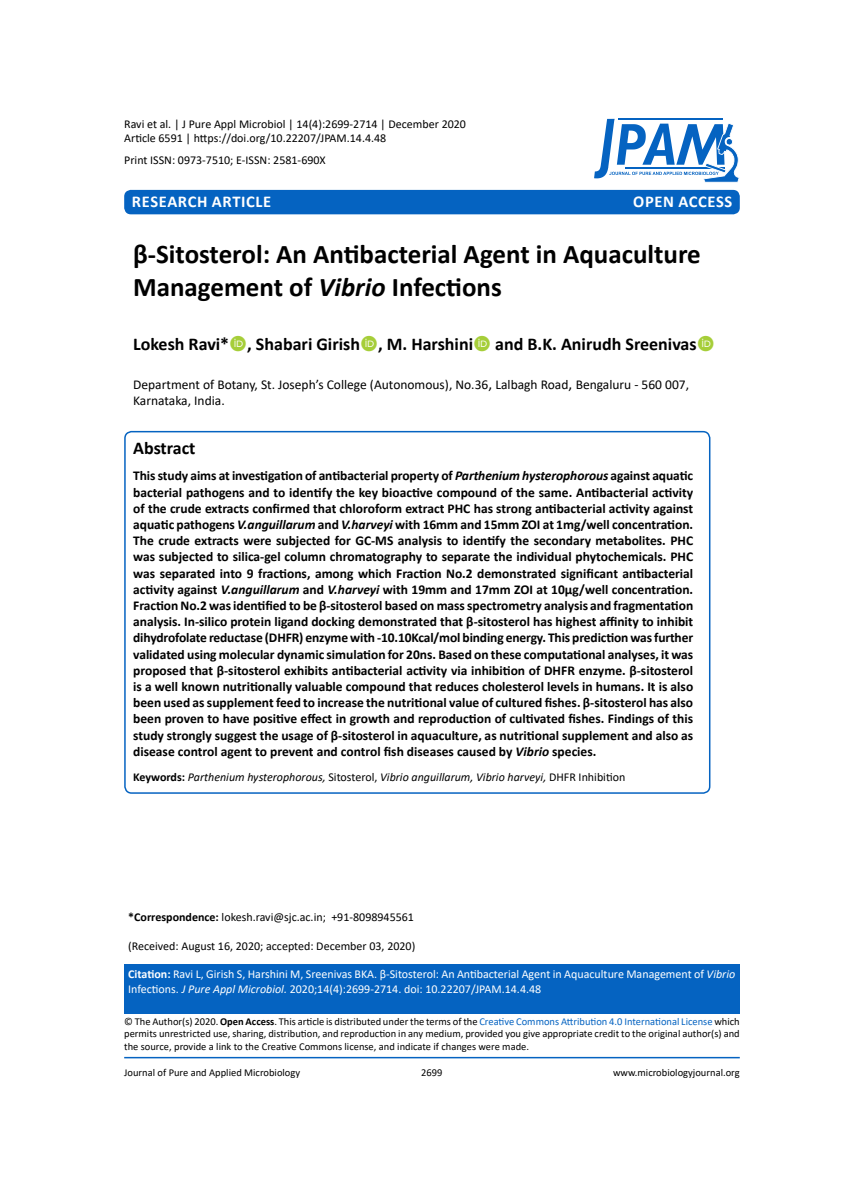
<style>
.page{position:relative;width:864px;height:1188px;background:#fff}
.page>*{position:absolute;margin:0;border:0;box-sizing:border-box;transform-origin:0 0}
.t1{font:700 27px/32.4px "Calibri";color:#000}
.t2{font:700 18px "Calibri";color:#000}
.t3{font:700 16.5px "Calibri";letter-spacing:.04em;color:#fff}
.t4{font:700 13.5px/16.2px "Calibri";color:#000;text-align:justify}
.t5{font:13.5px/16.2px "Calibri";color:#000}
.t6{font:12px/14.4px "Calibri";color:#000}
.t7{font:12px/14.4px "Calibri";color:#fff}
.t8{font:italic 12px "Calibri";color:#000}
.t9{font:10.5px/12.6px "Calibri";color:#000;text-align:justify}
.s1{font-style:italic}
.s2{font-size:15px}
.s3{font-weight:700;font-style:normal}
.s4{font-style:normal}
.s5{font-weight:700}
.s6{color:#0563c1}
</style>
<div class="page">
<div style="left:124px;top:964px;width:616px;height:50px;background:#0563c1"></div>
<hr style="left:124px;top:1057px;width:616px;height:1px;background:#0563c1">
<div style="left:124px;top:190px;width:616px;height:24px;background:#0563c1;border-radius:7px"></div>
<svg style="left:594px;top:119px;width:145px;height:64px"></svg>
<div style="left:124px;top:431px;width:586px;height:363px;border:2px solid #0563c1;border-radius:7px"></div>
<p class="t6" style="left:124px;top:116px;width:343px">Ravi et al. | J Pure Appl Microbiol | 14(4):2699-2714 | December 2020<br>Article 6591 | https://doi.org/10.22207/JPAM.14.4.48</p>
<p class="t6" style="left:124px;top:152px;width:203px">Print ISSN: 0973-7510; E-ISSN: 2581-690X</p>
<p class="t3" style="left:132px;top:189px;width:141px">Research Article</p>
<p class="t3" style="left:633px;top:189px;width:84px">OPEN ACCESS</p>
<h1 class="t1" style="left:133px;top:238px;width:569px">β-Sitosterol: An Antibacterial Agent in Aquaculture<br>Management of <span class="s1">Vibrio</span> Infections</h1>
<h2 class="t2" style="left:133px;top:331px;width:565px">Lokesh Ravi* , Shabari Girish , M. Harshini and B.K. Anirudh Sreenivas</h2>
<p class="t5" style="left:133px;top:376px;width:557px">Department of Botany, St. Joseph’s College (Autonomous), No.36<span class="s2">,</span> Lalbagh Road<span class="s2">,</span> Bengaluru - 560 007,<br>Karnataka, India.</p>
<h2 class="t2" style="left:133px;top:435px;width:64px">Abstract</h2>
<p class="t4" style="left:133px;top:468px;width:562px">This study aims at investigation of antibacterial property of <span class="s1">Parthenium hysterophorous</span> against aquatic bacterial pathogens and to identify the key bioactive compound of the same. Antibacterial activity of the crude extracts confirmed that chloroform extract PHC has strong antibacterial activity against aquatic pathogens <span class="s1">V.anguillarum</span> and <span class="s1">V.harveyi</span> with 16mm and 15mm ZOI at 1mg/well concentration.<br>The crude extracts were subjected for GC-MS analysis to identify the secondary metabolites. PHC was subjected to silica-gel column chromatography to separate the individual phytochemicals. PHC was separated into 9 fractions, among which Fraction No.2 demonstrated significant antibacterial activity against <span class="s1">V.anguillarum</span> and <span class="s1">V.harveyi</span> with 19mm and 17mm ZOI at 10µg/well concentration.<br>Fraction No.2 was identified to be β-sitosterol based on mass spectrometry analysis and fragmentation analysis. In-silico protein ligand docking demonstrated that β-sitosterol has highest affinity to inhibit dihydrofolate reductase (DHFR) enzyme with -10.10Kcal/mol binding energy. This prediction was further validated using molecular dynamic simulation for 20ns. Based on these computational analyses, it was proposed that β-sitosterol exhibits antibacterial activity via inhibition of DHFR enzyme. β-sitosterol is a well known nutritionally valuable compound that reduces cholesterol levels in humans. It is also been used as supplement feed to increase the nutritional value of cultured fishes. β-sitosterol has also been proven to have positive effect in growth and reproduction of cultivated fishes. Findings of this study strongly suggest the usage of β-sitosterol in aquaculture, as nutritional supplement and also as disease control agent to prevent and control fish diseases caused by <span class="s1">Vibrio</span> species.</p>
<p class="t8" style="left:133px;top:768px;width:494px"><span class="s3">Keywords:</span> Parthenium hysterophorous, <span class="s4">Sitosterol,</span> Vibrio anguillarum, Vibrio harveyi, <span class="s4">DHFR Inhibition</span></p>
<p class="t6" style="left:128px;top:909px;width:287px"><span class="s5">*Correspondence:</span> lokesh.ravi@sjc.ac.in; +91-8098945561</p>
<p class="t6" style="left:128px;top:938px;width:289px">(Received: August 16, 2020; accepted: December 03, 2020)</p>
<p class="t7" style="left:128px;top:967px;width:609px"><span class="s5">Citation:</span> Ravi L, Girish S, Harshini M, Sreenivas BKA. β-Sitosterol: An Antibacterial Agent in Aquaculture Management of <span class="s1">Vibrio<br></span>Infections. <span class="s1">J Pure Appl Microbiol.</span> 2020;14(4):2699-2714. doi: 10.22207/JPAM.14.4.48</p>
<p class="t9" style="left:124px;top:1015px;width:617px">© The Author(s) 2020. <span class="s5">Open Access</span>. This article is distributed under the terms of the <span class="s6">Creative Commons Attribution 4.0 International License</span> which permits unrestricted use, sharing, distribution, and reproduction in any medium, provided you give appropriate credit to the original author(s) and the source, provide a link to the Creative Commons license, and indicate if changes were made.</p>
<p class="t9" style="left:124px;top:1066px;width:177px">Journal of Pure and Applied Microbiology</p>
<p class="t9" style="left:421px;top:1066px;width:23px">2699</p>
<p class="t9" style="left:613px;top:1066px;width:128px">www.microbiologyjournal.org</p>
</div>
